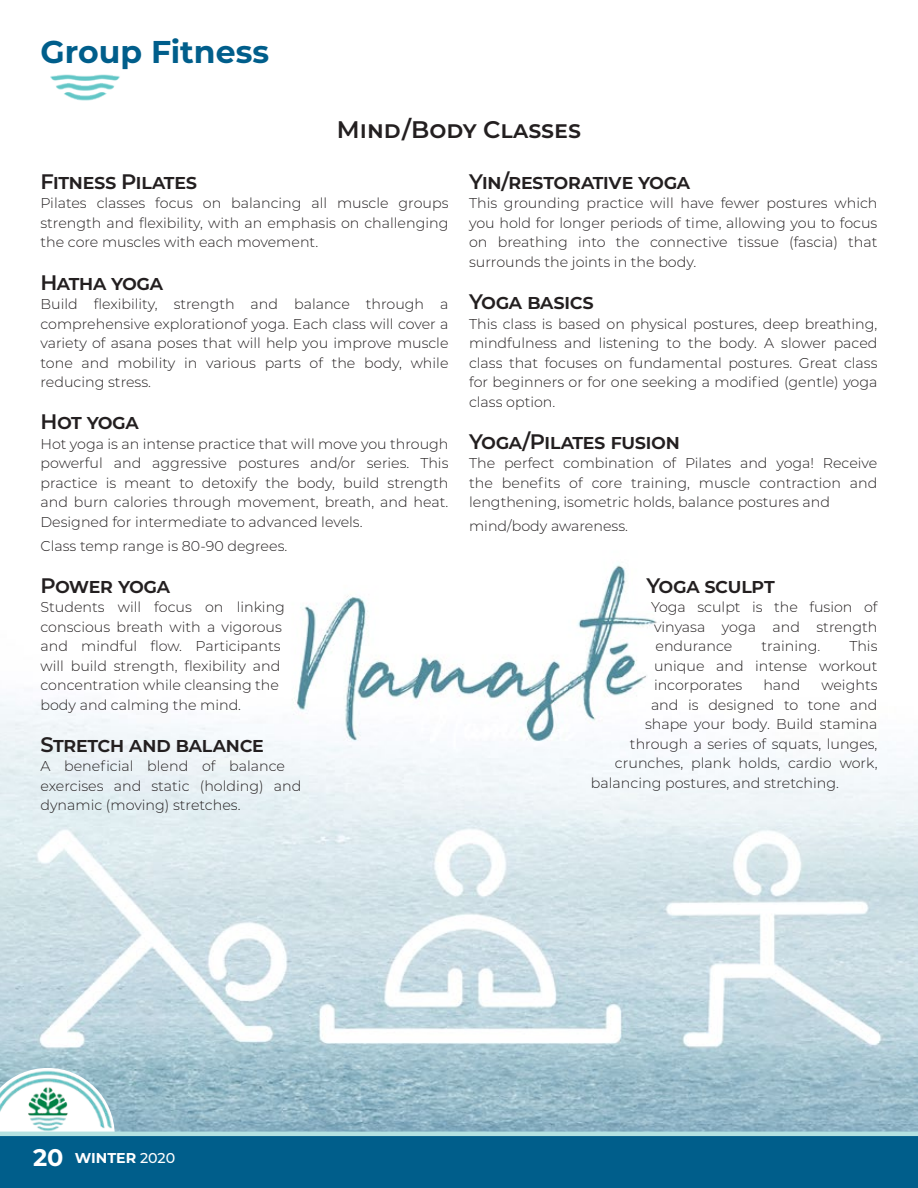
<style>
.page{position:relative;width:918px;height:1188px;background:#fff}
.page>*{position:absolute;margin:0;border:0;box-sizing:border-box;transform-origin:0 0}
.t1{font:700 31.5px "Montserrat";color:#005e8b}
.t2{font:600 24px "Montserrat";color:#231f20}
.t3{font:600 21px "Montserrat";letter-spacing:-.03em;color:#231f20}
.t4{font:300 14.25px/19.5px "Montserrat";color:#231f20;text-align:justify}
.t5{font:700 14.25px "Montserrat";color:#fff}
.s1{font-size:24px}
.s2{font-weight:500}
</style>
<div class="page">
<img style="left:0;top:564px;width:918px;height:568px">
<img style="left:0;top:1068px;width:115px;height:64px">
<div style="left:0;top:1135px;width:918px;height:53px;background:#005e8b"></div>
<hr style="left:0;top:1132px;width:918px;height:4px;background:#b4e1e1">
<img style="left:50px;top:74px;width:70px;height:27px">
<h1 class="t1" style="left:40px;top:29px;width:230px">Group Fitness</h1>
<h2 class="t2" style="left:337px;top:112px;width:246px">Mind/Body Classes</h2>
<h3 class="t3" style="left:40px;top:167px;width:158px">Fitness Pilates</h3>
<p class="t4" style="left:40px;top:193px;width:410px">Pilates classes focus on balancing all muscle groups strength and flexibility, with an emphasis on challenging the core muscles with each movement.</p>
<h3 class="t3" style="left:40px;top:267px;width:124px">Hatha yoga</h3>
<p class="t4" style="left:40px;top:294px;width:410px">Build flexibility, strength and balance through a comprehensive explorationof yoga. Each class will cover a variety of asana poses that will help you improve muscle tone and mobility in various parts of the body, while reducing stress.</p>
<h3 class="t3" style="left:40px;top:407px;width:100px">Hot yoga</h3>
<p class="t4" style="left:40px;top:433px;width:410px">Hot yoga is an intense practice that will move you through powerful and aggressive postures and/or series. This practice is meant to detoxify the body, build strength and burn calories through movement, breath, and heat.<br>Designed for intermediate to advanced levels.</p>
<p class="t4" style="left:40px;top:535px;width:248px">Class temp range is 80-90 degrees.</p>
<h3 class="t3" style="left:40px;top:570px;width:131px">Power yoga</h3>
<p class="t4" style="left:40px;top:597px;width:246px;text-align:left">Students will focus on linking conscious breath with a vigorous and mindful flow. Participants will build strength, flexibility and concentration while cleansing the body and calming the mind.</p>
<h3 class="t3" style="left:40px;top:730px;width:225px">Stretch and balance</h3>
<p class="t4" style="left:40px;top:756px;width:262px;text-align:left">A beneficial blend of balance exercises and static (holding) and dynamic (moving) stretches.</p>
<h3 class="t3" style="left:469px;top:167px;width:223px">Yin/restorative yoga</h3>
<p class="t4" style="left:469px;top:193px;width:410px">This grounding practice will have fewer postures which you hold for longer periods of time, allowing you to focus on breathing into the connective tissue (fascia) that surrounds the joints in the body.</p>
<h3 class="t3" style="left:469px;top:287px;width:126px">Yoga basics</h3>
<p class="t4" style="left:469px;top:313px;width:410px">This class is based on physical postures, deep breathing, mindfulness and listening to the body. A slower paced class that focuses on fundamental postures. Great class for beginners or for one seeking a modified (gentle) yoga class option.</p>
<h3 class="t3" style="left:469px;top:426px;width:212px">Yoga/Pilates fusion</h3>
<p class="t4" style="left:469px;top:453px;width:410px">The perfect combination of Pilates and yoga! Receive the benefits of core training, muscle contraction and lengthening, isometric holds, balance postures and</p>
<p class="t4" style="left:469px;top:516px;width:160px">mind/body awareness.</p>
<h3 class="t3" style="left:646px;top:570px;width:130px">Yoga sculpt</h3>
<p class="t4" style="left:651px;top:597px;width:228px">Yoga sculpt is the fusion of vinyasa yoga and strength endurance</p>
<p class="t4" style="left:654px;top:636px;width:225px;text-indent:195px">This unique and intense workout incorporates</p>
<p class="t4" style="left:762px;top:636px;width:60px">training.</p>
<p class="t4" style="left:763px;top:675px;width:39px">hand</p>
<p class="t4" style="left:821px;top:675px;width:58px">weights</p>
<p class="t4" style="left:651px;top:695px;width:228px">and is designed to tone and</p>
<p class="t4" style="left:645px;top:714px;width:234px">shape your body. Build stamina</p>
<p class="t4" style="left:630px;top:734px;width:249px">through a series of squats, lunges,</p>
<p class="t4" style="left:615px;top:753px;width:264px">crunches, plank holds, cardio work,</p>
<p class="t4" style="left:591px;top:773px;width:250px">balancing postures, and stretching.</p>
<p class="t5" style="left:33px;top:1148px;width:144px"><span class="s1">20</span> WINTER <span class="s2">2020</span></p>
</div>
